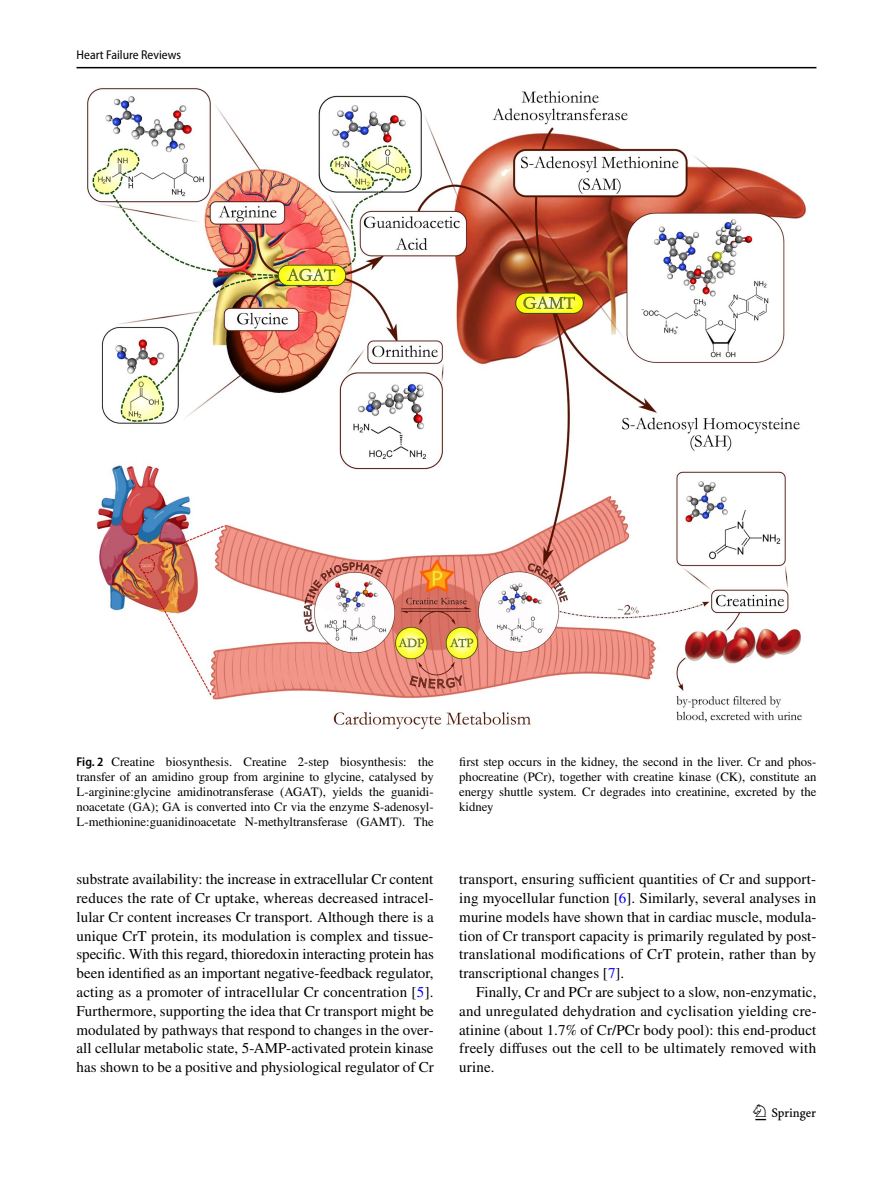
<style>
.page{position:relative;width:893px;height:1187px;background:#fff}
.page>*{position:absolute;margin:0;border:0;box-sizing:border-box;transform-origin:0 0}
.t1{font:22.5px "Springnew Regular 3";color:#000}
.t2{font:15px/18.8px "STIX";letter-spacing:.005em;color:#000;text-align:justify}
.t3{font:12.75px/15px "STIX";color:#000;text-align:justify}
.t4{font:semi-condensed 12.75px "Myriad Pro";color:#000}
.s1{font-family:"Myriad Pro";font-weight:600;font-stretch:semi-condensed}
.s2{color:#00f}
</style>
<div class="page">
<hr style="left:77px;top:67px;width:739px;height:1px;background:#000">
<img style="left:87px;top:88px;width:719px;height:642px">
<p class="t4" style="left:77px;top:48px;width:106px">Heart Failure Reviews</p>
<p class="t3" style="left:77px;top:754px;width:359px"><span class="s1">Fig. 2</span> Creatine biosynthesis. Creatine 2-step biosynthesis: the transfer of an amidino group from arginine to glycine, catalysed by L-arginine:glycine amidinotransferase (AGAT), yields the guanidi&shy;noacetate (GA); GA is converted into Cr via the enzyme S-adenosyl-L-methionine:guanidinoacetate N-methyltransferase (GAMT). The</p>
<p class="t3" style="left:459px;top:754px;width:359px">first step occurs in the kidney, the second in the liver. Cr and phos&shy;phocreatine (PCr), together with creatine kinase (CK), constitute an energy shuttle system. Cr degrades into creatinine, excreted by the kidney</p>
<p class="t2" style="left:77px;top:871px;width:359px">substrate availability: the increase in extracellular Cr content reduces the rate of Cr uptake, whereas decreased intracel&shy;lular Cr content increases Cr transport. Although there is a unique CrT protein, its modulation is complex and tissue&shy;specific. With this regard, thioredoxin interacting protein has been identified as an important negative-feedback regulator, acting as a promoter of intracellular Cr concentration [<span class="s2">5</span>].<br>Furthermore, supporting the idea that Cr transport might be modulated by pathways that respond to changes in the over&shy;all cellular metabolic state, 5-AMP-activated protein kinase has shown to be a positive and physiological regulator of Cr</p>
<p class="t2" style="left:459px;top:871px;width:359px">transport, ensuring sufficient quantities of Cr and support&shy;ing myocellular function [<span class="s2">6</span>]. Similarly, several analyses in murine models have shown that in cardiac muscle, modula&shy;tion of Cr transport capacity is primarily regulated by post&shy;translational modifications of CrT protein, rather than by transcriptional changes [<span class="s2">7</span>].</p>
<p class="t2" style="left:459px;top:983px;width:359px;text-indent:17px">Finally, Cr and PCr are subject to a slow, non-enzymatic, and unregulated dehydration and cyclisation yielding cre&shy;atinine (about 1.7% of Cr/PCr body pool): this end-product freely diffuses out the cell to be ultimately removed with urine.</p>
<h1 class="t1" style="left:755px;top:1104px;width:62px">1 3</h1>
</div>
